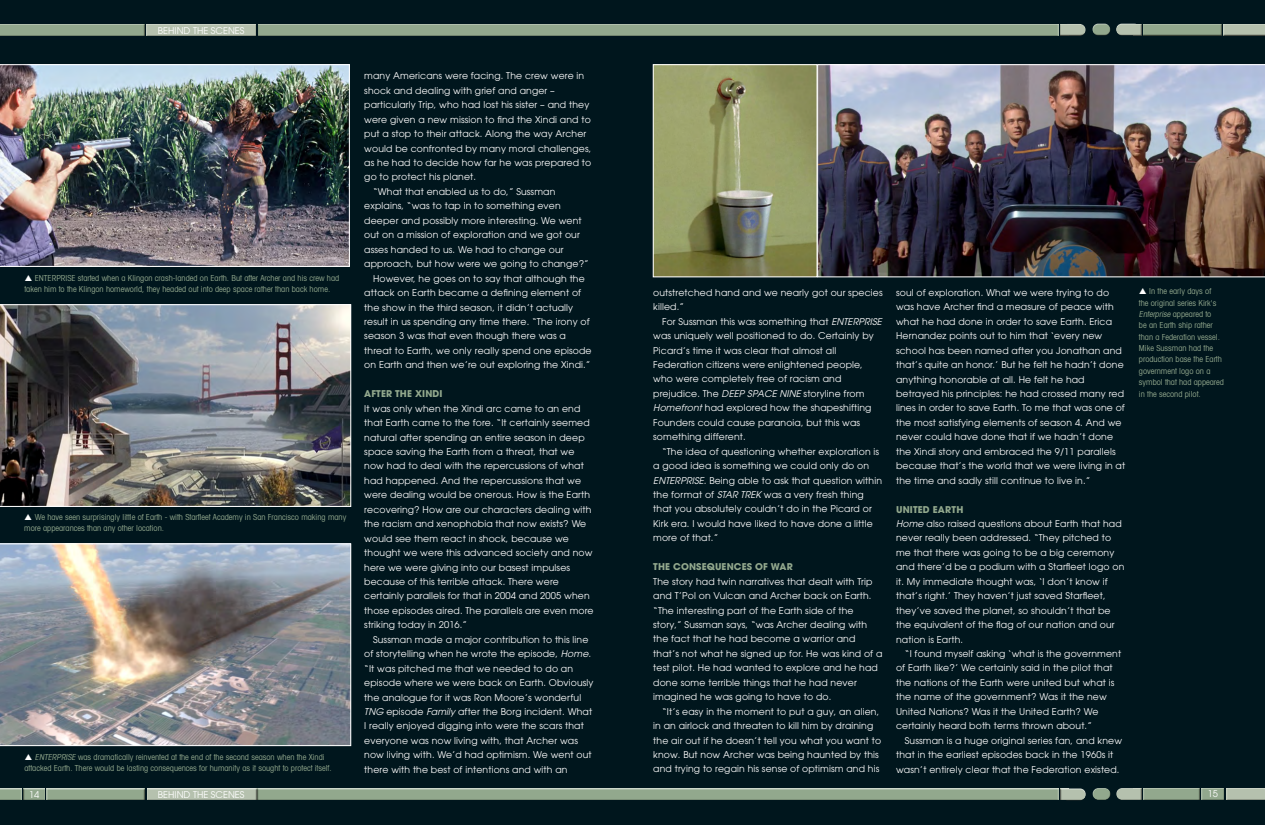
<style>
.page{position:relative;width:1265px;height:825px;background:#fff}
.page>*{position:absolute;margin:0;border:0;box-sizing:border-box;transform-origin:0 0}
.t1{font:9.3px/14.4px "Avant Garde LT";letter-spacing:.015em;color:#fff}
.t2{font:700 9.3px "Avant Garde";letter-spacing:.015em;color:#92a88d}
.t3{font:9.3px "Avant Garde";color:#fff}
.t4{font:condensed 8.3px/11.3px "Avant Garde LT";color:#92a88d}
.s1{font-style:italic}
</style>
<div class="page">
<div style="left:0;top:0;width:1264px;height:825px;background:#00161d"></div>
<img style="left:654px;top:66px;width:161px;height:209px">
<div style="left:652px;top:64px;width:165px;height:213px;border:1px solid #fff"></div>
<img style="left:817px;top:64px;width:447px;height:213px">
<img style="left:0;top:543px;width:351px;height:203px">
<img style="left:0;top:64px;width:350px;height:203px">
<img style="left:0;top:304px;width:351px;height:203px">
<div style="left:145px;top:23px;width:112px;height:13px;background:#1d1d1b;opacity:.75"></div>
<div style="left:145px;top:788px;width:112px;height:12px;background:#1d1d1b;opacity:.75"></div>
<div style="left:0;top:23px;width:145px;height:13px;background:#1d1d1b;opacity:.75"></div>
<div style="left:45px;top:788px;width:100px;height:12px;background:#1d1d1b;opacity:.75"></div>
<div style="left:22px;top:788px;width:24px;height:13px;background:#1d1d1b;opacity:.75"></div>
<div style="left:0;top:788px;width:22px;height:13px;background:#1d1d1b;opacity:.75"></div>
<div style="left:1115px;top:23px;width:27px;height:13px;background:#1d1d1b;opacity:.75"></div>
<div style="left:1115px;top:787px;width:27px;height:13px;background:#1d1d1b;opacity:.75"></div>
<div style="left:1059px;top:23px;width:27px;height:13px;background:#1d1d1b;opacity:.75"></div>
<div style="left:1059px;top:788px;width:27px;height:12px;background:#1d1d1b;opacity:.75"></div>
<div style="left:1142px;top:23px;width:80px;height:13px;background:#1d1d1b;opacity:.75"></div>
<div style="left:1142px;top:787px;width:58px;height:13px;background:#1d1d1b;opacity:.75"></div>
<div style="left:1201px;top:787px;width:23px;height:13px;background:#1d1d1b;opacity:.75"></div>
<div style="left:258px;top:23px;width:800px;height:13px;background:#1d1d1b;opacity:.75"></div>
<div style="left:257px;top:788px;width:801px;height:12px;background:#1d1d1b;opacity:.75"></div>
<div style="left:1222px;top:23px;width:42px;height:13px;background:#1d1d1b;opacity:.75"></div>
<div style="left:1225px;top:787px;width:39px;height:13px;background:#1d1d1b;opacity:.75"></div>
<div style="left:1091px;top:22px;width:19px;height:11px;background:#fff;opacity:.75"></div>
<div style="left:1091px;top:25px;width:20px;height:11px;background:#1d1d1b;opacity:.75"></div>
<div style="left:1091px;top:787px;width:19px;height:10px;background:#fff;opacity:.75"></div>
<div style="left:1091px;top:790px;width:21px;height:10px;background:#1d1d1b;opacity:.75"></div>
<p class="t3" style="left:158px;top:25px;width:88px">BEHIND THE SCENES</p>
<p class="t4" style="left:24px;top:272px;width:316px;text-indent:10px">ENTERPRISE started when a Klingon crash-landed on Earth. But after Archer and his crew had taken him to the Klingon homeworld, they headed out into deep space rather than back home.</p>
<p class="t4" style="left:24px;top:511px;width:323px;text-indent:10px">We have seen surprisingly little of Earth - with Starfleet Academy in San Francisco making many more appearances than any other location.</p>
<p class="t4" style="left:25px;top:751px;width:309px;text-align:center"><span class="s1">ENTERPRISE</span> was dramatically reinvented at the end of the second season when the Xindi attacked Earth. There would be lasting consequences for humanity as it sought to protect itself.</p>
<p class="t3" style="left:29px;top:789px;width:12px">14</p>
<p class="t3" style="left:158px;top:789px;width:88px">BEHIND THE SCENES</p>
<p class="t1" style="left:364px;top:69px;width:221px">many Americans were facing. The crew were in</p>
<p class="t1" style="left:364px;top:83px;width:192px">shock and dealing with grief and anger –</p>
<p class="t1" style="left:364px;top:98px;width:227px">particularly Trip, who had lost his sister – and they</p>
<p class="t1" style="left:364px;top:112px;width:228px">were given a new mission to find the Xindi and to</p>
<p class="t1" style="left:364px;top:127px;width:223px">put a stop to their attack. Along the way Archer</p>
<p class="t1" style="left:364px;top:141px;width:228px">would be confronted by many moral challenges,</p>
<p class="t1" style="left:364px;top:155px;width:228px">as he had to decide how far he was prepared to</p>
<p class="t1" style="left:364px;top:170px;width:113px">go to protect his planet.</p>
<p class="t1" style="left:373px;top:184px;width:184px">“What that enabled us to do,” Sussman</p>
<p class="t1" style="left:364px;top:199px;width:198px">explains, “was to tap in to something even</p>
<p class="t1" style="left:364px;top:213px;width:219px">deeper and possibly more interesting. We went</p>
<p class="t1" style="left:364px;top:228px;width:217px">out on a mission of exploration and we got our</p>
<p class="t1" style="left:364px;top:242px;width:201px">asses handed to us. We had to change our</p>
<p class="t1" style="left:364px;top:257px;width:226px">approach, but how were we going to change?”</p>
<p class="t1" style="left:373px;top:271px;width:213px">However, he goes on to say that although the</p>
<p class="t1" style="left:364px;top:285px;width:218px">attack on Earth became a defining element of</p>
<p class="t1" style="left:364px;top:300px;width:210px">the show in the third season, it didn’t actually</p>
<p class="t1" style="left:364px;top:314px;width:227px">result in us spending any time there. “The irony of</p>
<p class="t1" style="left:364px;top:329px;width:203px">season 3 was that even though there was a</p>
<p class="t1" style="left:364px;top:343px;width:229px">threat to Earth, we only really spend one episode</p>
<p class="t1" style="left:364px;top:358px;width:228px">on Earth and then we’re out exploring the Xindi.”</p>
<p class="t2" style="left:364px;top:388px;width:80px">AFTER THE XINDI</p>
<p class="t1" style="left:364px;top:401px;width:231px">It was only when the Xindi arc came to an end that Earth came to the fore. “It certainly seemed natural after spending an entire season in deep space saving the Earth from a threat, that we now had to deal with the repercussions of what had happened. And the repercussions that we were dealing would be onerous. How is the Earth recovering? How are our characters dealing with the racism and xenophobia that now exists? We would see them react in shock, because we thought we were this advanced society and now here we were giving into our basest impulses because of this terrible attack. There were certainly parallels for that in 2004 and 2005 when those episodes aired. The parallels are even more striking today in 2016.”</p>
<p class="t1" style="left:364px;top:632px;width:231px;text-indent:9px">Sussman made a major contribution to this line of storytelling when he wrote the episode, <span class="s1">Home. </span>“It was pitched me that we needed to do an episode where we were back on Earth. Obviously the analogue for it was Ron Moore’s wonderful <span class="s1">TNG</span> episode <span class="s1">Family</span> after the Borg incident. What I really enjoyed digging into were the scars that everyone was now living with, that Archer was now living with. We’d had optimism. We went out there with the best of intentions and with an</p>
<p class="t1" style="left:653px;top:285px;width:231px">outstretched hand and we nearly got our species killed.”</p>
<p class="t1" style="left:653px;top:314px;width:230px;text-indent:9px">For Sussman this was something that <span class="s1">ENTERPRISE </span>was uniquely well positioned to do. Certainly by Picard’s time it was clear that almost all Federation citizens were enlightened people, who were completely free of racism and prejudice. The <span class="s1">DEEP SPACE NINE</span> storyline from <span class="s1">Homefront</span> had explored how the shapeshifting Founders could cause paranoia, but this was something different.</p>
<p class="t1" style="left:653px;top:444px;width:230px;text-indent:9px">“The idea of questioning whether exploration is a good idea is something we could only do on <span class="s1">ENTERPRISE.</span> Being able to ask that question within the format of <span class="s1">STAR TREK</span> was a very fresh thing that you absolutely couldn’t do in the Picard or Kirk era. I would have liked to have done a little more of that.”</p>
<p class="t2" style="left:653px;top:561px;width:141px">THE CONSEQUENCES OF WAR</p>
<p class="t1" style="left:653px;top:574px;width:231px">The story had twin narratives that dealt with Trip and T’Pol on Vulcan and Archer back on Earth. “The interesting part of the Earth side of the story,” Sussman says, “was Archer dealing with the fact that he had become a warrior and that’s not what he signed up for. He was kind of a test pilot. He had wanted to explore and he had done some terrible things that he had never imagined he was going to have to do.</p>
<p class="t1" style="left:653px;top:704px;width:229px;text-indent:9px">“It’s easy in the moment to put a guy, an alien, in an airlock and threaten to kill him by draining the air out if he doesn’t tell you what you want to know. But now Archer was being haunted by this and trying to regain his sense of optimism and his</p>
<p class="t1" style="left:896px;top:285px;width:230px">soul of exploration. What we were trying to do was have Archer find a measure of peace with what he had done in order to save Earth. Erica Hernandez points out to him that ‘every new school has been named after you Jonathan and that’s quite an honor.’ But he felt he hadn’t done anything honorable at all. He felt he had betrayed his principles: he had crossed many red lines in order to save Earth. To me that was one of the most satisfying elements of season 4. And we never could have done that if we hadn’t done the Xindi story and embraced the 9/11 parallels because that’s the world that we were living in at the time and sadly still continue to live in.”</p>
<p class="t2" style="left:896px;top:503px;width:69px">UNITED EARTH</p>
<p class="t1" style="left:896px;top:516px;width:230px"><span class="s1">Home</span> also raised questions about Earth that had never really been addressed. “They pitched to me that there was going to be a big ceremony and there’d be a podium with a Starfleet logo on it. My immediate thought was, ‘I don’t know if that’s right.’ They haven’t just saved Starfleet, they’ve saved the planet, so shouldn’t that be the equivalent of the flag of our nation and our nation is Earth.</p>
<p class="t1" style="left:896px;top:646px;width:227px;text-indent:9px">“I found myself asking ‘what is the government of Earth like?’ We certainly said in the pilot that the nations of the Earth were united but what is the name of the government? Was it the new United Nations? Was it the United Earth? We certainly heard both terms thrown about.”</p>
<p class="t1" style="left:896px;top:733px;width:227px;text-indent:9px">Sussman is a huge original series fan, and knew that in the earliest episodes back in the 1960s it wasn’t entirely clear that the Federation existed.</p>
<p class="t4" style="left:1138px;top:286px;width:87px;text-indent:10px">In the early days of<br>the original series Kirk's<br><span class="s1">Enterprise</span> a p p e a r e d to<br>be an Earth ship rather than a Federation vessel.<br>Mike Sussman had the production base the Earth government logo on a symbol that had appeared in the second pilot.</p>
<p class="t3" style="left:1207px;top:788px;width:12px">15</p>
</div>
